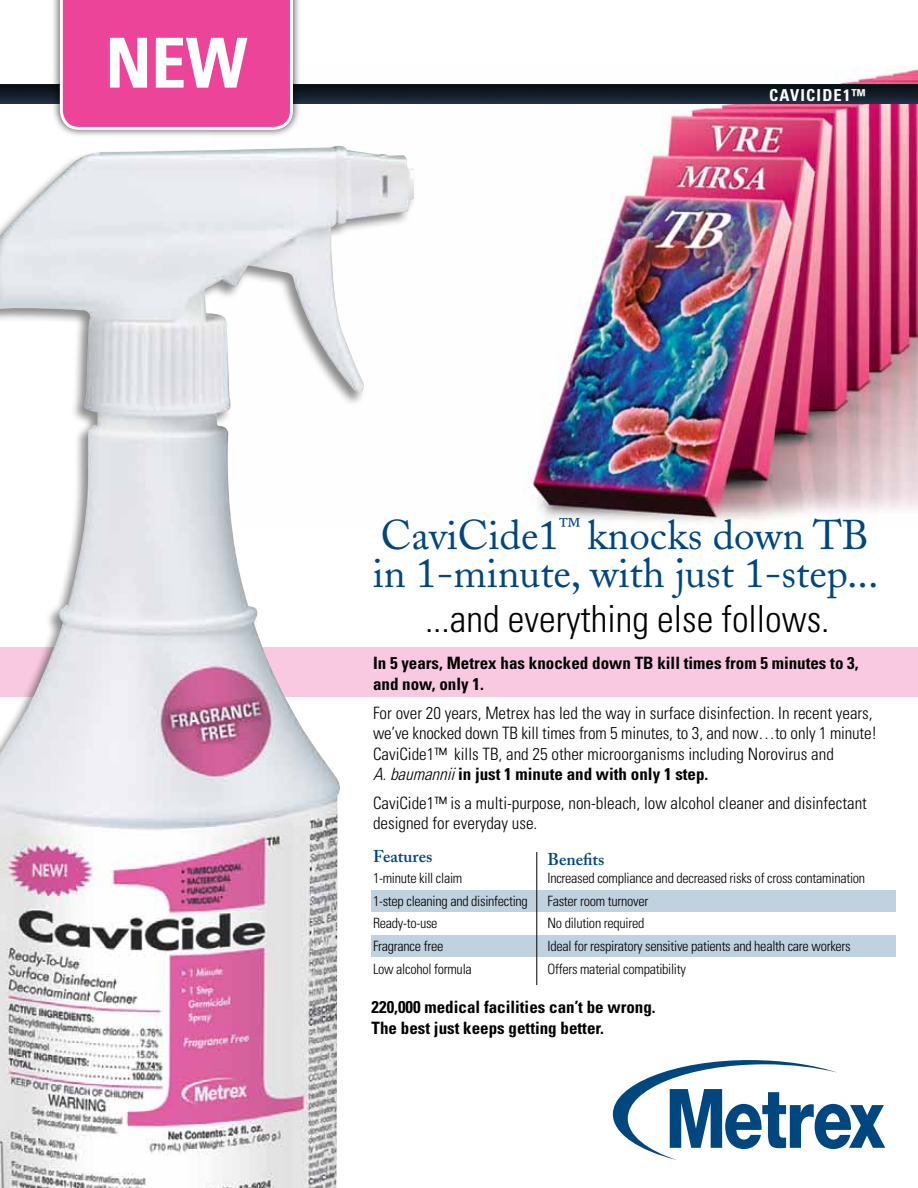
<style>
.page{position:relative;width:918px;height:1188px;background:#fff}
.page>*{position:absolute;margin:0;border:0;box-sizing:border-box;transform-origin:0 0}
.t1{font:700 condensed 69px "Univers LT";color:#fff}
.t2{font:41.25px/38.1px "Adobe Caslon";color:#00467f}
.t3{font:300 condensed 37.35px "Univers LT";color:#000}
.t4{font:300 condensed 16.95px/20.4px "Univers LT";color:#000}
.t5{font:700 condensed 16.95px/20.4px "Univers LT";color:#000}
.t6{font:600 16.95px "Adobe Caslon";color:#00467f}
.t7{font:700 condensed 16.5px "Univers LT";letter-spacing:.07em;color:#fff}
.t8{font:300 condensed 14.1px/22.6px "Univers LT";letter-spacing:-.02em;color:#000}
.s1{font-style:italic}
.s2{font-weight:700}
</style>
<div class="page">
<div style="left:0;top:647px;width:918px;height:50px;background:#f9c9e1"></div>
<img style="left:529px;top:67px;width:389px;height:457px">
<img style="left:0;top:146px;width:414px;height:1042px">
<img style="left:0;top:84px;width:918px;height:20px">
<svg style="left:613px;top:1060px;width:272px;height:100px"></svg>
<div style="left:52px;top:0;width:249px;height:138px;background:#000;opacity:.75"></div>
<div style="left:60px;top:0;width:233px;height:130px;background:#eb4498"></div>
<div style="left:371px;top:890px;width:524px;height:22px;background:#c0d1df"></div>
<div style="left:371px;top:935px;width:524px;height:22px;background:#c0d1df"></div>
<hr style="left:536px;top:852px;width:1px;height:133px;background:#000">
<h1 class="t1" style="left:105px;top:21px;width:143px">NEW</h1>
<p class="t7" style="left:769px;top:85px;width:98px">CaviCide1™</p>
<h2 class="t2" style="left:373px;top:517px;width:507px">CaviCide1<sup>™</sup> knocks down TB in 1-minute, with just 1-step...</h2>
<h3 class="t3" style="left:425px;top:596px;width:406px">...and everything else follows.</h3>
<p class="t5" style="left:373px;top:653px;width:487px">In 5 years, Metrex has knocked down TB kill times from 5 minutes to 3, and now, only 1.</p>
<p class="t4" style="left:373px;top:703px;width:506px">For over 20 years, Metrex has led the way in surface disinfection. In recent years, we’ve knocked down TB kill times from 5 minutes, to 3, and now…to only 1 minute!<br>CaviCide1™ kills TB, and 25 other microorganisms including Norovirus and <span class="s1">A.baumannii</span><span class="s2">in just 1 minute and with only 1 step.</span></p>
<p class="t4" style="left:373px;top:793px;width:495px">CaviCide1™ is a multi-purpose, non-bleach, low alcohol cleaner and disinfectant designed for everyday use.</p>
<p class="t6" style="left:373px;top:846px;width:61px">Features</p>
<p class="t6" style="left:547px;top:849px;width:58px">Benefits</p>
<p class="t8" style="left:373px;top:867px;width:156px">1-minute kill claim<br>1-step cleaning and disinfecting<br>Ready-to-use<br>Fragrance free<br>Low alcohol formula</p>
<p class="t8" style="left:547px;top:867px;width:319px">Increased compliance and decreased risks of cross contamination Faster room turnover<br>No dilution required<br>Ideal for respiratory sensitive patients and health care workers Offers material compatibility</p>
<p class="t5" style="left:372px;top:997px;width:286px">220,000 medical facilities can’t be wrong.<br>The best just keeps getting better.</p>
</div>
